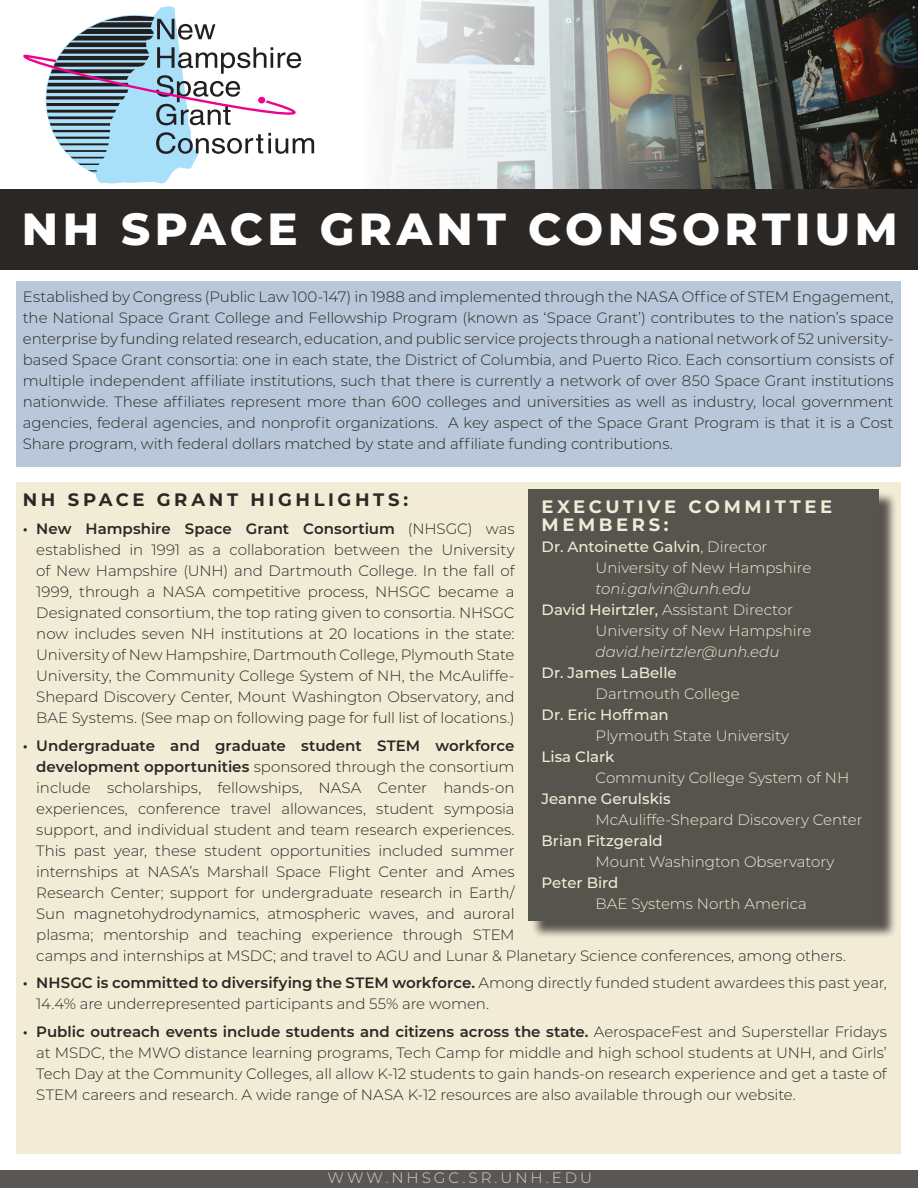
<style>
.page{position:relative;width:918px;height:1188px;background:#fff}
.page>*{position:absolute;margin:0;border:0;box-sizing:border-box;transform-origin:0 0}
.t1{font:800 45px "Montserrat";letter-spacing:.1em;color:#fff}
.Number_Percentage{font:700 18px/18px "Montserrat";letter-spacing:.2em;color:#f2ecd7}
.Body_Text{font:700 18px "Montserrat";letter-spacing:.2em;color:#2a2724}
.Pull_Quote{font:300 15px/21px "Montserrat";letter-spacing:-.005em;color:#2a2724;text-align:justify}
.Number_Percentage-2{font:300 15px "Montserrat";color:#f2ecd7}
.Number_Percentage-3{font:500 15px "Montserrat";color:#f2ecd7}
.Number_Percentage-4{font:italic 300 15px "Montserrat";color:#f2ecd7}
.t2{font:300 15px "Montserrat";letter-spacing:.2em;color:#d8d3c7}
.s1{font-weight:600}
.s2{font-weight:300}
.s3{font-weight:500}
</style>
<div class="page">
<svg style="left:23px;top:6px;width:291px;height:178px"></svg>
<svg style="left:257px;top:96px;width:9px;height:8px"></svg>
<div style="left:257px;top:96px;width:10px;height:9px;border:1px solid #fff;border-radius:50%"></div>
<div style="left:0;top:1170px;width:918px;height:18px;background:#595653"></div>
<div style="left:0;top:189px;width:918px;height:81px;background:#2a2724"></div>
<div style="left:16px;top:482px;width:884px;height:671px;background:#f2ecd7"></div>
<img style="left:379px;top:0;width:539px;height:189px">
<div style="left:16px;top:281px;width:884px;height:186px;background:#b8c8da"></div>
<div style="left:530px;top:491px;width:368px;height:449px;background:#231f20;opacity:.75"></div>
<div style="left:528px;top:489px;width:351px;height:432px;background:#56554d"></div>
<h1 class="t1" style="left:22px;top:196px;width:877px">NH SPACE GRANT CONSORTIUM</h1>
<p class="Pull_Quote" style="left:23px;top:286px;width:872px">Established by Congress (Public Law 100-147) in 1988 and implemented through the NASA Office of STEM Engagement, the National Space Grant College and Fellowship Program (known as ‘Space Grant’) contributes to the nation’s space enterprise by funding related research, education, and public service projects through a national network of 52 university&shy;based Space Grant consortia: one in each state, the District of Columbia, and Puerto Rico. Each consortium consists of multiple independent affiliate institutions, such that there is currently a network of over 850 Space Grant institutions nationwide. These affiliates represent more than 600 colleges and universities as well as industry, local government agencies, federal agencies, and nonprofit organizations. A key aspect of the Space Grant Program is that it is a Cost Share program, with federal dollars matched by state and affiliate funding contributions.</p>
<p class="Body_Text" style="left:23px;top:487px;width:387px">NH SPACE GRANT HIGHLIGHTS:</p>
<p class="Pull_Quote" style="left:36px;top:518px;width:480px;text-indent:-14px"><span class="s1">• New Hampshire Space Grant Consortium</span> (NHSGC) was established in 1991 as a collaboration between the University of New Hampshire (UNH) and Dartmouth College. In the fall of 1999, through a NASA competitive process, NHSGC became a Designated consortium, the top rating given to consortia. NHSGC now includes seven NH institutions at 20 locations in the state:<br>University of New Hampshire, Dartmouth College, Plymouth State University, the Community College System of NH, the McAuliffe-Shepard Discovery Center, Mount Washington Observatory, and BAE Systems. (See map on following page for full list of locations.)</p>
<p class="Pull_Quote" style="left:36px;top:734px;width:811px;text-align:left;text-indent:-14px"><span class="s1">• Undergraduate and graduate student STEM workforce<br>development opportunities</span> sponsored through the consortium<br>include scholarships, fellowships, NASA Center hands-on<br>experiences, conference travel allowances, student symposia<br>support, and individual student and team research experiences.<br>This past year, these student opportunities included summer<br>internships at NASA’s Marshall Space Flight Center and Ames<br>Research Center; support for undergraduate research in Earth/<br>Sun magnetohydrodynamics, atmospheric waves, and auroral<br>plasma; mentorship and teaching experience through STEM<br>camps and internships at MSDC; and travel to AGU and Lunar &amp; Planetary Science conferences, among others.</p>
<p class="Pull_Quote" style="left:36px;top:972px;width:852px;text-indent:-14px"><span class="s1">• NHSGC is committed to diversifying the STEM workforce.</span> Among directly funded student awardees this past year,<br>14.4% are underrepresented participants and 55% are women.</p>
<p class="Pull_Quote" style="left:36px;top:1021px;width:852px;text-indent:-14px"><span class="s1">• Public outreach events include students and citizens across the state.</span> AerospaceFest and Superstellar Fridays at MSDC, the MWO distance learning programs, Tech Camp for middle and high school students at UNH, and Girls’ Tech Day at the Community Colleges, all allow K-12 students to gain hands-on research experience and get a taste of STEM careers and research. A wide range of NASA K-12 resources are also available through our website.</p>
<p class="Number_Percentage" style="left:542px;top:497px;width:292px">EXECUTIVE COMMITTEE<br>MEMBERS:</p>
<p class="Number_Percentage-3" style="left:542px;top:536px;width:227px">Dr. Antoinette Galvin<span class="s2">, Director</span></p>
<p class="Number_Percentage-2" style="left:596px;top:557px;width:217px">University of New Hampshire</p>
<p class="Number_Percentage-4" style="left:596px;top:578px;width:157px">toni.galvin@unh.edu</p>
<p class="Number_Percentage-2" style="left:542px;top:599px;width:253px"><span class="s3">David Heirtzler,</span> Assistant Director</p>
<p class="Number_Percentage-2" style="left:596px;top:620px;width:217px">University of New Hampshire</p>
<p class="Number_Percentage-4" style="left:596px;top:641px;width:185px">david.heirtzler@unh.edu</p>
<p class="Number_Percentage-3" style="left:542px;top:662px;width:137px">Dr. James LaBelle</p>
<p class="Number_Percentage-2" style="left:596px;top:683px;width:146px">Dartmouth College</p>
<p class="Number_Percentage-3" style="left:542px;top:704px;width:129px">Dr. Eric Hoffman</p>
<p class="Number_Percentage-2" style="left:596px;top:725px;width:195px">Plymouth State University</p>
<p class="Number_Percentage-3" style="left:542px;top:746px;width:74px">Lisa Clark</p>
<p class="Number_Percentage-2" style="left:596px;top:767px;width:255px">Community College System of NH</p>
<p class="Number_Percentage-3" style="left:542px;top:788px;width:130px">Jeanne Gerulskis</p>
<p class="Number_Percentage-2" style="left:596px;top:809px;width:269px">McAuliffe-Shepard Discovery Center</p>
<p class="Number_Percentage-3" style="left:542px;top:830px;width:123px">Brian Fitzgerald</p>
<p class="Number_Percentage-2" style="left:596px;top:851px;width:240px">Mount Washington Observatory</p>
<p class="Number_Percentage-3" style="left:542px;top:872px;width:78px">Peter Bird</p>
<p class="Number_Percentage-2" style="left:596px;top:893px;width:213px">BAE Systems North America</p>
<p class="t2" style="left:328px;top:1168px;width:266px">WWW.NHSGC.SR.UNH.EDU</p>
</div>
